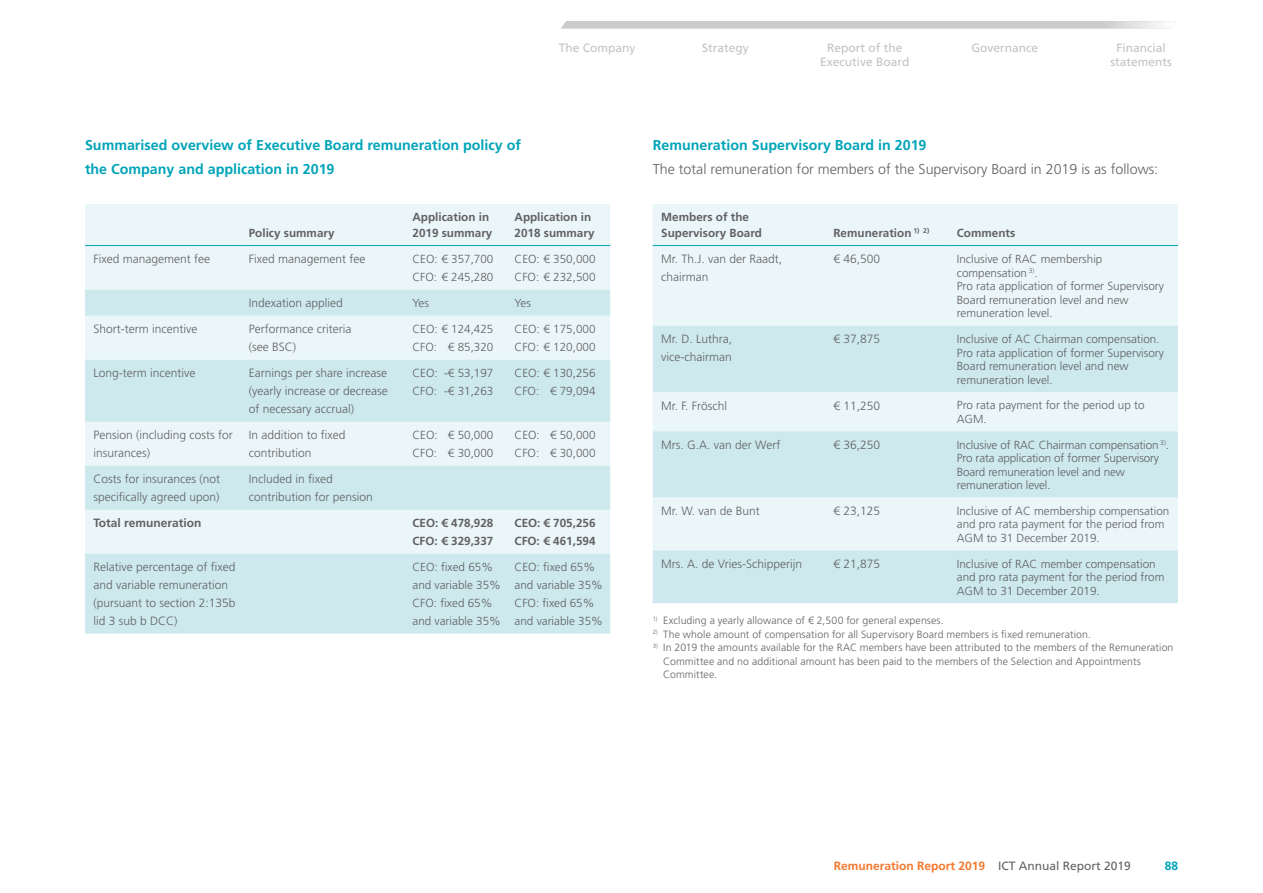
<style>
.page{position:relative;width:1263px;height:893px;background:#fff}
.page>*{position:absolute;margin:0;border:0;box-sizing:border-box;transform-origin:0 0}
.t1{font:700 14.25px/24px "Frutiger LT Std";color:#00a4b8}
.t2{font:300 14.25px "Frutiger LT Std";color:#616164}
.t3{font:300 12px/18px "Frutiger LT Std";color:#616164}
.t4{font:12px/14.4px "Frutiger LT Std";color:#c1c3c5;text-align:center}
.t5{font:700 12px "Frutiger LT Std";color:#f3792e}
.t6{font:12px "Frutiger LT Std";color:#616164}
.t7{font:700 12px "Frutiger LT Std";color:#616164}
.t8{font:700 12px "Frutiger LT Std";color:#00a4b8}
.t9{font:300 11.7px/13.5px "Frutiger LT Std";color:#616164}
.t10{font:700 11.7px/15.8px "Frutiger LT Std";color:#616164}
.t11{font:300 10.5px/13.5px "Frutiger LT Std";letter-spacing:.01em;color:#616164}
</style>
<div class="page">
<svg style="left:561px;top:21px;width:616px;height:7px"></svg>
<div style="left:85px;top:204px;width:525px;height:41px;background:#ebf6f8"></div>
<div style="left:85px;top:246px;width:525px;height:44px;background:#ebf6f8"></div>
<svg style="left:85px;top:290px;width:525px;height:344px;fill:#cde9ee"></svg>
<hr style="left:85px;top:245px;width:157px;height:1px;background:#00a4b8">
<hr style="left:242px;top:245px;width:164px;height:1px;background:#00a4b8">
<hr style="left:406px;top:245px;width:102px;height:1px;background:#00a4b8">
<hr style="left:508px;top:245px;width:102px;height:1px;background:#00a4b8">
<div style="left:653px;top:204px;width:525px;height:41px;background:#ebf6f8"></div>
<div style="left:653px;top:246px;width:525px;height:80px;background:#ebf6f8"></div>
<svg style="left:653px;top:326px;width:525px;height:277px;fill:#cde9ee"></svg>
<hr style="left:653px;top:245px;width:174px;height:1px;background:#00a4b8">
<hr style="left:827px;top:245px;width:123px;height:1px;background:#00a4b8">
<hr style="left:950px;top:245px;width:228px;height:1px;background:#00a4b8">
<p class="t4" style="left:820px;top:40px;width:91px">Report of the<br>Executive Board</p>
<p class="t4" style="left:559px;top:40px;width:78px">The Company</p>
<p class="t4" style="left:702px;top:40px;width:48px">Strategy</p>
<p class="t4" style="left:971px;top:40px;width:68px">Governance</p>
<p class="t4" style="left:1110px;top:40px;width:63px">Financial statements</p>
<p class="t1" style="left:85px;top:133px;width:437px">Summarised overview of Executive Board remuneration policy of the Company and application in 2019</p>
<p class="t10" style="left:249px;top:225px;width:87px">Policy summary</p>
<p class="t10" style="left:412px;top:209px;width:81px">Application in<br>2019 summary</p>
<p class="t10" style="left:514px;top:209px;width:81px">Application in<br>2018 summary</p>
<p class="t1" style="left:653px;top:133px;width:275px">Remuneration Supervisory Board in 2019</p>
<p class="t2" style="left:653px;top:161px;width:507px">The total remuneration for members of the Supervisory Board in 2019 is as follows:</p>
<p class="t10" style="left:661px;top:209px;width:102px">Members of the<br>Supervisory Board</p>
<p class="t10" style="left:833px;top:225px;width:97px">Remuneration <sup>1)</sup> <sup>2)</sup></p>
<p class="t10" style="left:957px;top:225px;width:60px">Comments</p>
<p class="t3" style="left:94px;top:250px;width:118px">Fixed management fee</p>
<p class="t3" style="left:249px;top:250px;width:118px">Fixed management fee</p>
<p class="t9" style="left:412px;top:250px;width:82px;line-height:18px">CEO: € 357,700<br>CFO: € 245,280</p>
<p class="t9" style="left:514px;top:250px;width:82px;line-height:18px">CEO: € 350,000<br>CFO: € 232,500</p>
<p class="t3" style="left:249px;top:294px;width:96px">Indexation applied</p>
<p class="t9" style="left:412px;top:296px;width:18px">Yes</p>
<p class="t9" style="left:514px;top:296px;width:18px">Yes</p>
<p class="t3" style="left:94px;top:320px;width:105px">Short-term incentive</p>
<p class="t3" style="left:249px;top:320px;width:104px">Performance criteria (see BSC)</p>
<p class="t9" style="left:412px;top:320px;width:82px;line-height:18px">CEO: € 124,425<br>CFO: € 85,320</p>
<p class="t9" style="left:514px;top:320px;width:82px;line-height:18px">CEO: € 175,000<br>CFO: € 120,000</p>
<p class="t3" style="left:94px;top:364px;width:103px">Long-term incentive</p>
<p class="t3" style="left:249px;top:364px;width:140px;text-align:justify">Earnings per share increase (yearly increase or decrease of necessary accrual)</p>
<p class="t9" style="left:412px;top:364px;width:82px;line-height:18px">CEO: -€ 53,197<br>CFO: -€ 31,263</p>
<p class="t9" style="left:514px;top:364px;width:82px;line-height:18px">CEO: € 130,256<br>CFO: € 79,094</p>
<p class="t3" style="left:94px;top:426px;width:141px">Pension (including costs for insurances)</p>
<p class="t3" style="left:249px;top:426px;width:98px">In addition to fixed contribution</p>
<p class="t9" style="left:412px;top:426px;width:82px;line-height:18px">CEO: € 50,000<br>CFO: € 30,000</p>
<p class="t9" style="left:514px;top:426px;width:82px;line-height:18px">CEO: € 50,000<br>CFO: € 30,000</p>
<p class="t3" style="left:94px;top:470px;width:128px">Costs for insurances (not specifically agreed upon)</p>
<p class="t3" style="left:249px;top:470px;width:126px">Included in fixed contribution for pension</p>
<p class="t7" style="left:94px;top:516px;width:109px">Total remuneration</p>
<p class="t10" style="left:412px;top:514px;width:82px;line-height:18px">CEO: € 478,928<br>CFO: € 329,337</p>
<p class="t10" style="left:514px;top:514px;width:82px;line-height:18px">CEO: € 705,256<br>CFO: € 461,594</p>
<p class="t3" style="left:94px;top:558px;width:144px">Relative percentage of fixed and variable remuneration (pursuant to section 2:135b lid 3 sub b DCC)</p>
<p class="t9" style="left:412px;top:558px;width:90px;line-height:18px">CEO: fixed 65% and variable 35%<br>CFO: fixed 65% and variable 35%</p>
<p class="t9" style="left:514px;top:558px;width:90px;line-height:18px">CEO: fixed 65% and variable 35%<br>CFO: fixed 65% and variable 35%</p>
<p class="t3" style="left:661px;top:250px;width:122px">Mr. Th.J. van der Raadt, chairman</p>
<p class="t3" style="left:833px;top:250px;width:48px">€ 46,500</p>
<p class="t9" style="left:957px;top:253px;width:209px">Inclusive of RAC membership compensation <sup>3)</sup>.<br>Pro rata application of former Supervisory<br>Board remuneration level and new remuneration level.</p>
<p class="t3" style="left:661px;top:330px;width:72px">Mr. D. Luthra, vice-chairman</p>
<p class="t3" style="left:833px;top:330px;width:48px">€ 37,875</p>
<p class="t9" style="left:957px;top:332px;width:209px">Inclusive of AC Chairman compensation.<br>Pro rata application of former Supervisory Board remuneration level and new remuneration level.</p>
<p class="t3" style="left:661px;top:397px;width:67px">Mr. F. Fröschl</p>
<p class="t3" style="left:833px;top:397px;width:48px">€ 11,250</p>
<p class="t9" style="left:957px;top:399px;width:189px">Pro rata payment for the period up to<br>AGM.</p>
<p class="t3" style="left:661px;top:436px;width:121px">Mrs. G.A. van der Werf</p>
<p class="t3" style="left:833px;top:436px;width:48px">€ 36,250</p>
<p class="t9" style="left:957px;top:438px;width:214px">Inclusive of RAC Chairman compensation <sup>3)</sup>.<br>Pro rata application of former Supervisory Board remuneration level and new remuneration level.</p>
<p class="t3" style="left:661px;top:502px;width:100px">Mr. W. van de Bunt</p>
<p class="t3" style="left:833px;top:502px;width:48px">€ 23,125</p>
<p class="t9" style="left:957px;top:504px;width:214px">Inclusive of AC membership compensation and pro rata payment for the period from<br>AGM to 31 December 2019.</p>
<p class="t3" style="left:661px;top:555px;width:142px">Mrs. A. de Vries-Schipperijn</p>
<p class="t3" style="left:833px;top:555px;width:48px">€ 21,875</p>
<p class="t9" style="left:957px;top:557px;width:209px">Inclusive of RAC member compensation and pro rata payment for the period from<br>AGM to 31 December 2019.</p>
<p class="t11" style="left:653px;top:614px;width:293px"><sup>1)</sup> Excluding a yearly allowance of € 2,500 for general expenses.</p>
<p class="t11" style="left:653px;top:627px;width:440px"><sup>2)</sup> The whole amount of compensation for all Supervisory Board members is fixed remuneration.</p>
<p class="t11" style="left:663px;top:641px;width:512px;text-indent:-11px"><sup>3)</sup> In 2019 the amounts available for the RAC members have been attributed to the members of the Remuneration<br>Committee and no additional amount has been paid to the members of the Selection and Appointments<br>Committee.</p>
<p class="t5" style="left:834px;top:859px;width:153px">Remuneration Report 2019</p>
<p class="t6" style="left:998px;top:859px;width:134px">ICT Annual Report 2019</p>
<p class="t8" style="left:1165px;top:859px;width:15px">88</p>
</div>
